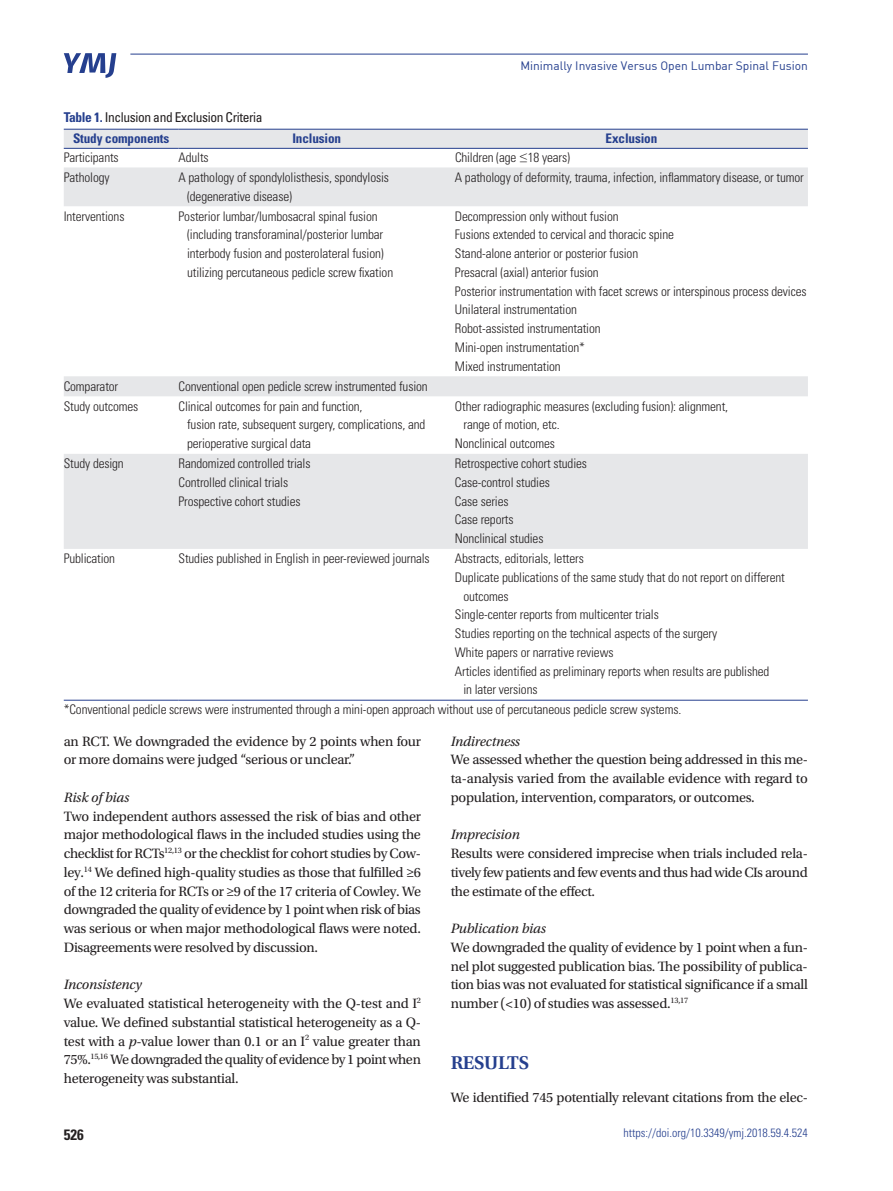
<style>
.page{position:relative;width:893px;height:1191px;background:#fff}
.page>*{position:absolute;margin:0;border:0;box-sizing:border-box;transform-origin:0 0}
.t1{font:600 19.5px "Utopia Std";letter-spacing:-.02em;color:#253f8e}
.t2{font:700 condensed 15px "Univers LT Std";color:#231f20}
.t3{font:14.25px/18.8px "Utopia Std";letter-spacing:-.02em;color:#231f20;text-align:justify}
.t4{font:italic 14.25px "Utopia Std";letter-spacing:-.01em;color:#231f20}
.t5{font:condensed 13.5px "Univers LT Std";letter-spacing:-.03em;color:#231f20}
.t6{font:300 condensed 13.2px/18.8px "Univers LT Std";letter-spacing:-.01em;color:#231f20}
.t7{font:700 condensed 13.2px "Univers LT Std";letter-spacing:-.01em;color:#253f8e}
.t8{font:12px "Dinreg";color:#253f8e}
.t9{font:300 condensed 12px "Univers LT Std";color:#253f8e}
.s1{font-weight:700;color:#253f8e}
.s2{font-family:"Garamond";font-weight:400;font-stretch:normal}
.s3{font-style:italic}
</style>
<div class="page">
<svg style="left:64px;top:53px;width:52px;height:25px"></svg>
<hr style="left:130px;top:54px;width:678px;height:1px;background:#253f8e">
<svg style="left:64px;top:130px;width:744px;height:419px"></svg>
<hr style="left:64px;top:700px;width:115px;height:1px;background:#253f8e">
<hr style="left:179px;top:700px;width:276px;height:1px;background:#253f8e">
<hr style="left:455px;top:700px;width:353px;height:1px;background:#253f8e">
<hr style="left:64px;top:129px;width:115px;height:1px;background:#253f8e">
<hr style="left:179px;top:129px;width:276px;height:1px;background:#253f8e">
<hr style="left:455px;top:129px;width:353px;height:1px;background:#253f8e">
<hr style="left:64px;top:148px;width:115px;height:1px;background:#253f8e">
<hr style="left:179px;top:148px;width:276px;height:1px;background:#253f8e">
<hr style="left:455px;top:148px;width:353px;height:1px;background:#253f8e">
<p class="t8" style="left:520px;top:58px;width:289px">Minimally Invasive Versus Open Lumbar Spinal Fusion</p>
<p class="t5" style="left:64px;top:108px;width:200px"><span class="s1">Table 1.</span> Inclusion and Exclusion Criteria</p>
<p class="t7" style="left:73px;top:130px;width:98px">Study components</p>
<p class="t7" style="left:292px;top:130px;width:50px">Inclusion</p>
<p class="t7" style="left:606px;top:130px;width:53px">Exclusion</p>
<p class="t6" style="left:64px;top:148px;width:56px">Participants</p>
<p class="t6" style="left:179px;top:148px;width:32px">Adults</p>
<p class="t6" style="left:455px;top:148px;width:116px">Children (age <span class="s2">≤</span>18 years)</p>
<p class="t6" style="left:64px;top:168px;width:47px">Pathology</p>
<p class="t6" style="left:187px;top:168px;width:203px;text-indent:-9px">A pathology of spondylolisthesis, spondylosis (degenerative disease)</p>
<p class="t6" style="left:455px;top:168px;width:350px">A pathology of deformity, trauma, infection, inflammatory disease, or tumor</p>
<p class="t6" style="left:64px;top:207px;width:62px">Interventions</p>
<p class="t6" style="left:187px;top:207px;width:208px;text-indent:-9px">Posterior lumbar/lumbosacral spinal fusion (including transforaminal/posterior lumbar interbody fusion and posterolateral fusion) utilizing percutaneous pedicle screw fixation</p>
<p class="t6" style="left:455px;top:207px;width:353px">Decompression only without fusion<br>Fusions extended to cervical and thoracic spine<br>Stand-alone anterior or posterior fusion<br>Presacral (axial) anterior fusion<br>Posterior instrumentation with facet screws or interspinous process devices Unilateral instrumentation<br>Robot-assisted instrumentation<br>Mini-open instrumentation*<br>Mixed instrumentation</p>
<p class="t6" style="left:64px;top:376px;width:56px">Comparator</p>
<p class="t6" style="left:179px;top:376px;width:251px">Conventional open pedicle screw instrumented fusion</p>
<p class="t6" style="left:64px;top:396px;width:76px">Study outcomes</p>
<p class="t6" style="left:187px;top:396px;width:240px;text-indent:-9px">Clinical outcomes for pain and function,<br>fusion rate, subsequent surgery, complications, and perioperative surgical data</p>
<p class="t6" style="left:455px;top:396px;width:275px">Other radiographic measures (excluding fusion): alignment,</p>
<p class="t6" style="left:463px;top:415px;width:98px">range of motion, etc.</p>
<p class="t6" style="left:455px;top:434px;width:102px">Nonclinical outcomes</p>
<p class="t6" style="left:64px;top:454px;width:62px">Study design</p>
<p class="t6" style="left:179px;top:454px;width:134px">Randomized controlled trials<br>Controlled clinical trials<br>Prospective cohort studies</p>
<p class="t6" style="left:455px;top:454px;width:134px">Retrospective cohort studies<br>Case-control studies<br>Case series<br>Case reports<br>Nonclinical studies</p>
<p class="t6" style="left:64px;top:549px;width:53px">Publication</p>
<p class="t6" style="left:179px;top:549px;width:253px">Studies published in English in peer-reviewed journals</p>
<p class="t6" style="left:455px;top:549px;width:130px">Abstracts, editorials, letters</p>
<p class="t6" style="left:455px;top:568px;width:331px">Duplicate publications of the same study that do not report on different</p>
<p class="t6" style="left:463px;top:586px;width:47px">outcomes</p>
<p class="t6" style="left:455px;top:605px;width:205px">Single-center reports from multicenter trials</p>
<p class="t6" style="left:455px;top:624px;width:264px">Studies reporting on the technical aspects of the surgery</p>
<p class="t6" style="left:455px;top:643px;width:160px">White papers or narrative reviews</p>
<p class="t6" style="left:455px;top:661px;width:316px">Articles identified as preliminary reports when results are published</p>
<p class="t6" style="left:463px;top:680px;width:76px">in later versions</p>
<p class="t6" style="left:64px;top:700px;width:619px">*Conventional pedicle screws were instrumented through a mini-open approach without use of percutaneous pedicle screw systems.</p>
<p class="t3" style="left:64px;top:732px;width:359px">an RCT. We downgraded the evidence by 2 points when four or more domains were judged “serious or unclear.”</p>
<p class="t4" style="left:64px;top:789px;width:67px">Risk of bias</p>
<p class="t3" style="left:64px;top:807px;width:359px">Two independent authors assessed the risk of bias and other major methodological flaws in the included studies using the checklist for RCTs<sup>12,13</sup> or the checklist for cohort studies by Cow&shy;ley.<sup>14</sup> We defined high-quality studies as those that fulfilled ≥6 of the 12 criteria for RCTs or ≥9 of the 17 criteria of Cowley. We downgraded the quality of evidence by 1 point when risk of bias was serious or when major methodological flaws were noted.<br>Disagreements were resolved by discussion.</p>
<p class="t3" style="left:64px;top:975px;width:359px;text-align:left"><span class="s3">Inconsistency<br></span>We evaluated statistical heterogeneity with the Q-test and I<sup>2 </sup>value. We defined substantial statistical heterogeneity as a Q&shy;test with a <span class="s3">p</span>-value lower than 0.1 or an I<sup>2</sup> value greater than 75%.<sup>15,16</sup> We downgraded the quality of evidence by 1 point when heterogeneity was substantial.</p>
<p class="t2" style="left:64px;top:1125px;width:21px">526</p>
<p class="t4" style="left:451px;top:733px;width:71px">Indirectness</p>
<p class="t3" style="left:451px;top:750px;width:359px">We assessed whether the question being addressed in this me&shy;ta-analysis varied from the available evidence with regard to population, intervention, comparators, or outcomes.</p>
<p class="t4" style="left:451px;top:827px;width:71px">Imprecision</p>
<p class="t3" style="left:451px;top:844px;width:359px">Results were considered imprecise when trials included rela&shy;tively few patients and few events and thus had wide CIs around the estimate of the effect.</p>
<p class="t4" style="left:451px;top:920px;width:97px">Publication bias</p>
<p class="t3" style="left:451px;top:938px;width:359px">We downgraded the quality of evidence by 1 point when a fun&shy;nel plot suggested publication bias. The possibility of publica&shy;tion bias was not evaluated for statistical significance if a small number (&lt;10) of studies was assessed.<sup>13,17</sup></p>
<h1 class="t1" style="left:451px;top:1051px;width:80px">RESULTS</h1>
<p class="t3" style="left:451px;top:1088px;width:359px">We identified 745 potentially relevant citations from the elec-</p>
<p class="t9" style="left:623px;top:1125px;width:186px">https://doi.org/10.3349/ymj.2018.59.4.524</p>
</div>
